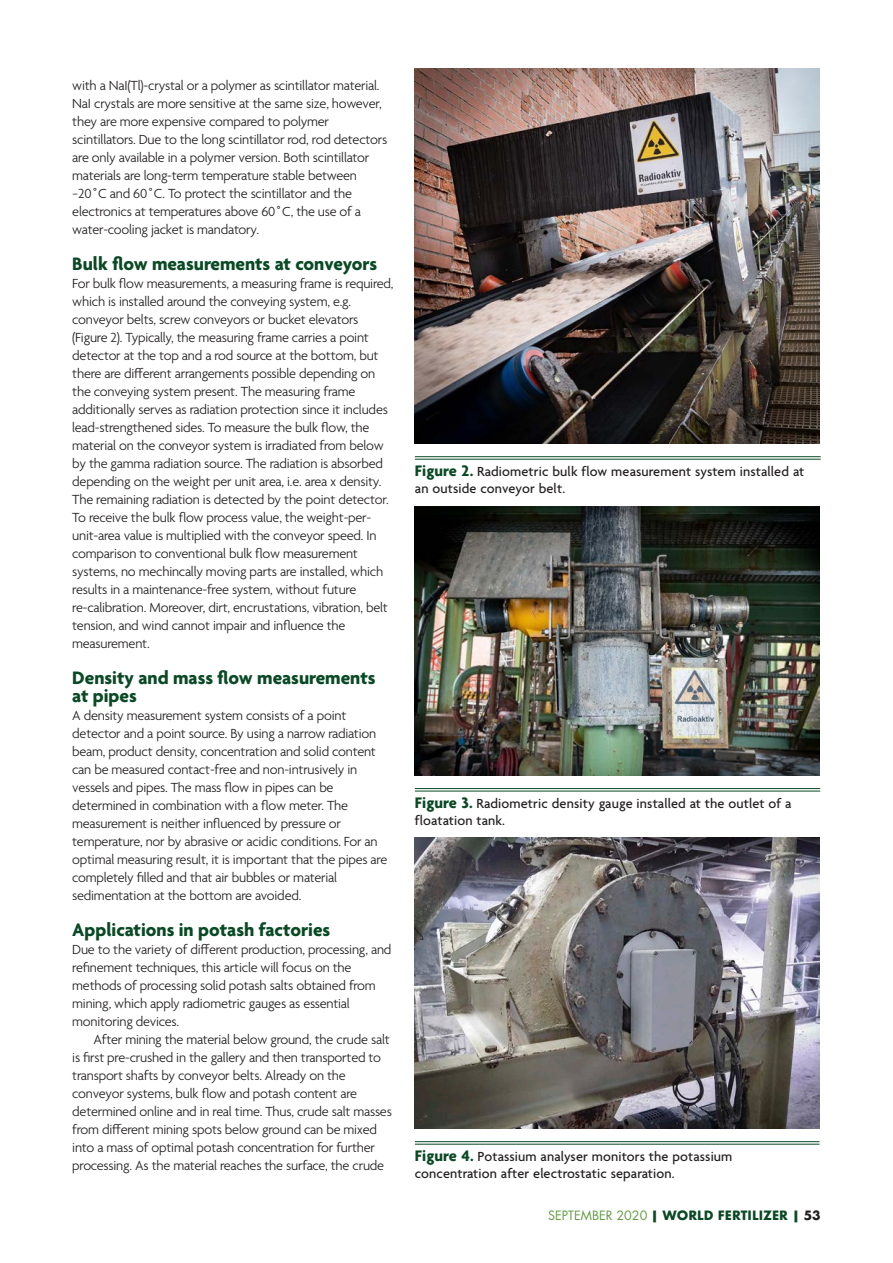
<style>
.page{position:relative;width:893px;height:1263px;background:#fff}
.page>*{position:absolute;margin:0;border:0;box-sizing:border-box;transform-origin:0 0}
.Subhead_1{font:700 19.5px/18px "Agenda";color:#094924}
.Paragraph_1{font:300 14.25px/18px "Agenda";letter-spacing:-.015em;color:#231f20}
.Body_Text{font:300 14.25px/18px "Agenda";letter-spacing:-.015em;color:#231f20}
.t1{font:500 14.25px/16.5px "Agenda";letter-spacing:.01em;color:#231f20}
.t2{font:700 12.45px "Futura";color:#094924}
.s1{font-weight:700;font-size:16.5px;color:#094924}
.s2{font-weight:400;color:#639c43}
.s3{color:#231f20}
</style>
<div class="page">
<img style="left:415px;top:837px;width:404px;height:292px">
<img style="left:415px;top:68px;width:404px;height:376px">
<img style="left:415px;top:506px;width:404px;height:270px">
<hr style="left:415px;top:456px;width:406px;height:1px;background:#094924">
<hr style="left:415px;top:459px;width:406px;height:1px;background:#094924">
<hr style="left:415px;top:1141px;width:404px;height:1px;background:#094924">
<hr style="left:415px;top:1144px;width:404px;height:1px;background:#094924">
<hr style="left:415px;top:788px;width:405px;height:1px;background:#094924">
<hr style="left:415px;top:791px;width:405px;height:1px;background:#094924">
<p class="Paragraph_1" style="left:72px;top:77px;width:316px">with a NaI(Tl)-crystal or a polymer as scintillator material.<br>NaI crystals are more sensitive at the same size, however, they are more expensive compared to polymer scintillators. Due to the long scintillator rod, rod detectors are only available in a polymer version. Both scintillator materials are long-term temperature stable between −20˚C and 60˚C. To protect the scintillator and the electronics at temperatures above 60˚C, the use of a water-cooling jacket is mandatory.</p>
<p class="Subhead_1" style="left:72px;top:256px;width:306px">Bulk flow measurements at conveyors</p>
<p class="Paragraph_1" style="left:72px;top:275px;width:323px">For bulk flow measurements, a measuring frame is required, which is installed around the conveying system, e.g. conveyor belts, screw conveyors or bucket elevators (Figure 2). Typically, the measuring frame carries a point detector at the top and a rod source at the bottom, but there are different arrangements possible depending on the conveying system present. The measuring frame additionally serves as radiation protection since it includes lead-strengthened sides. To measure the bulk flow, the material on the conveyor system is irradiated from below by the gamma radiation source. The radiation is absorbed depending on the weight per unit area, i.e. area x density.<br>The remaining radiation is detected by the point detector.<br>To receive the bulk flow process value, the weight-per&shy;unit-area value is multiplied with the conveyor speed. In comparison to conventional bulk flow measurement systems, no mechincally moving parts are installed, which results in a maintenance-free system, without future re-calibration. Moreover, dirt, encrustations, vibration, belt tension, and wind cannot impair and influence the measurement.</p>
<p class="Subhead_1" style="left:72px;top:670px;width:305px">Density and mass flow measurements at pipes</p>
<p class="Paragraph_1" style="left:72px;top:707px;width:316px">A density measurement system consists of a point detector and a point source. By using a narrow radiation beam, product density, concentration and solid content can be measured contact-free and non-intrusively in vessels and pipes. The mass flow in pipes can be determined in combination with a flow meter. The measurement is neither influenced by pressure or temperature, nor by abrasive or acidic conditions. For an optimal measuring result, it is important that the pipes are completely filled and that air bubbles or material sedimentation at the bottom are avoided.</p>
<p class="Subhead_1" style="left:72px;top:922px;width:260px">Applications in potash factories</p>
<p class="Paragraph_1" style="left:72px;top:941px;width:321px">Due to the variety of different production, processing, and refinement techniques, this article will focus on the methods of processing solid potash salts obtained from mining, which apply radiometric gauges as essential monitoring devices.</p>
<p class="Body_Text" style="left:72px;top:1031px;width:321px;text-indent:21px">After mining the material below ground, the crude salt is first pre-crushed in the gallery and then transported to transport shafts by conveyor belts. Already on the conveyor systems, bulk flow and potash content are determined online and in real time. Thus, crude salt masses from different mining spots below ground can be mixed into a mass of optimal potash concentration for further processing. As the material reaches the surface, the crude</p>
<p class="t1" style="left:415px;top:464px;width:391px"><span class="s1">Figure 2.</span> Radiometric bulk flow measurement system installed at an outside conveyor belt.</p>
<p class="t1" style="left:415px;top:796px;width:378px"><span class="s1">Figure 3.</span> Radiometric density gauge installed at the outlet of a floatation tank.</p>
<p class="t1" style="left:415px;top:1149px;width:319px"><span class="s1">Figure 4.</span> Potassium analyser monitors the potassium concentration after electrostatic separation.</p>
<p class="t2" style="left:548px;top:1207px;width:274px"><span class="s2">SEPTEMBER 2020</span> | WORLD FERTILIZER | <span class="s3">53</span></p>
</div>
